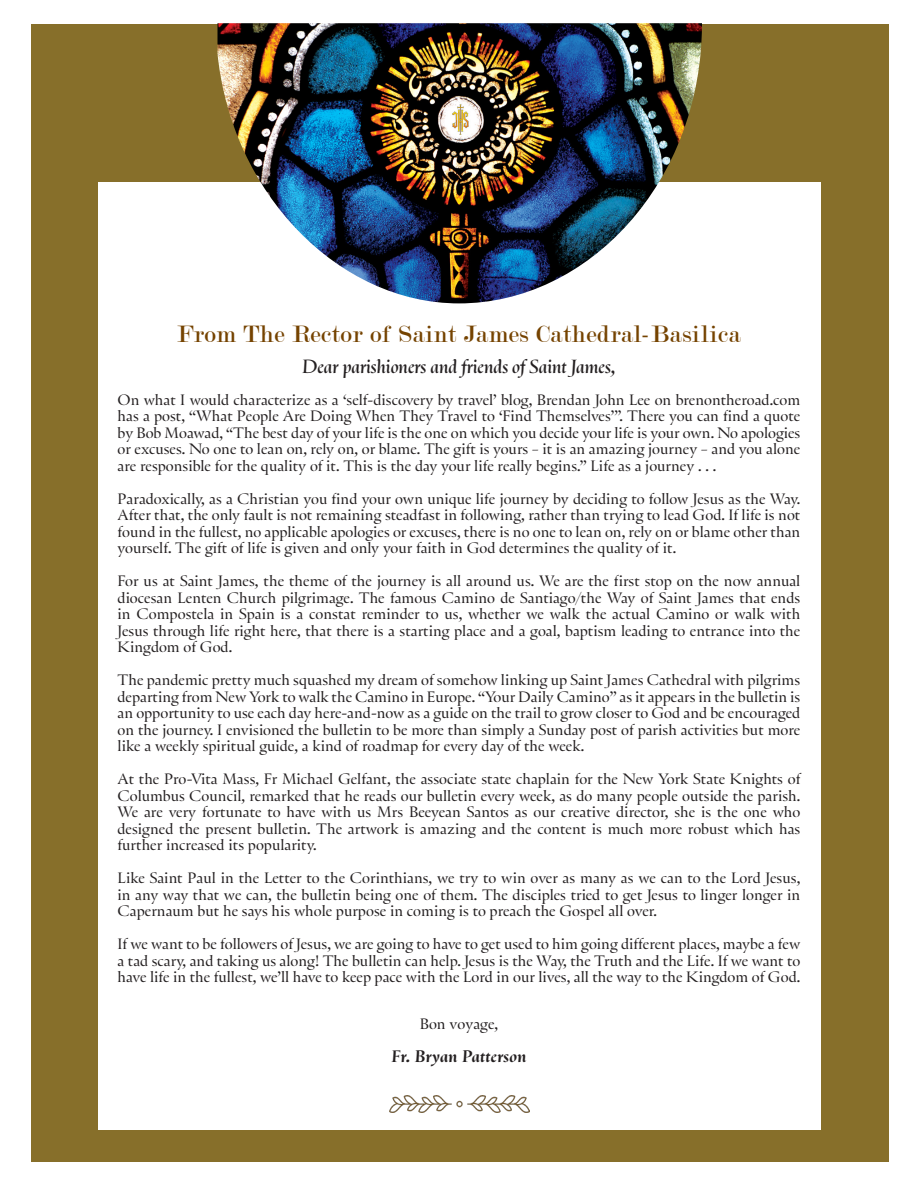
<style>
.page{position:relative;width:918px;height:1188px;background:#fff}
.page>*{position:absolute;margin:0;border:0;box-sizing:border-box;transform-origin:0 0}
.t1{font:25.5px "Modern";letter-spacing:.025em;color:#754300}
.t2{font:italic 500 18.9px "Oculi Display";color:#231f20;scale:.95 1}
.t3{font:italic 700 16.5px "Oculi Display";letter-spacing:.025em;color:#231f20}
.t4{font:15px/16.5px "Oculi Display";color:#231f20;text-align:justify}
</style>
<div class="page">
<div style="left:31px;top:24px;width:857px;height:1138px;background:#876f2a"></div>
<div style="left:98px;top:183px;width:722px;height:947px;background:#fff"></div>
<img style="left:218px;top:23px;width:484px;height:280px">
<img style="left:390px;top:1095px;width:140px;height:18px">
<p class="t1" style="left:177px;top:322px;width:565px">From The Rector of Saint James Cathedral-Basilica</p>
<p class="t2" style="left:302px;top:353px;width:332px">Dear parishioners and friends of Saint James,</p>
<p class="t4" style="left:118px;top:390px;width:684px">On what I would characterize as a ‘self-discovery by travel’ blog, Brendan John Lee on brenontheroad.com has a post, “What People Are Doing When They Travel to ‘Find Themselves’”. There you can find a quote by Bob Moawad, “The best day of your life is the one on which you decide your life is your own. No apologies or excuses. No one to lean on, rely on, or blame. The gift is yours – it is an amazing journey – and you alone are responsible for the quality of it. This is the day your life really begins.” Life as a journey . . .</p>
<p class="t4" style="left:118px;top:489px;width:684px">Paradoxically, as a Christian you find your own unique life journey by deciding to follow Jesus as the Way.<br>After that, the only fault is not remaining steadfast in following, rather than trying to lead God. If life is not found in the fullest, no applicable apologies or excuses, there is no one to lean on, rely on or blame other than yourself. The gift of life is given and only your faith in God determines the quality of it.</p>
<p class="t4" style="left:118px;top:572px;width:684px">For us at Saint James, the theme of the journey is all around us. We are the first stop on the now annual diocesan Lenten Church pilgrimage. The famous Camino de Santiago/the Way of Saint James that ends in Compostela in Spain is a constat reminder to us, whether we walk the actual Camino or walk with Jesus through life right here, that there is a starting place and a goal, baptism leading to entrance into the Kingdom of God.</p>
<p class="t4" style="left:118px;top:671px;width:684px">The pandemic pretty much squashed my dream of somehow linking up Saint James Cathedral with pilgrims departing from New York to walk the Camino in Europe. “Your Daily Camino” as it appears in the bulletin is an opportunity to use each day here-and-now as a guide on the trail to grow closer to God and be encouraged on the journey. I envisioned the bulletin to be more than simply a Sunday post of parish activities but more like a weekly spiritual guide, a kind of roadmap for every day of the week.</p>
<p class="t4" style="left:118px;top:770px;width:684px">At the Pro-Vita Mass, Fr Michael Gelfant, the associate state chaplain for the New York State Knights of Columbus Council, remarked that he reads our bulletin every week, as do many people outside the parish.<br>We are very fortunate to have with us Mrs Beeyean Santos as our creative director, she is the one who designed the present bulletin. The artwork is amazing and the content is much more robust which has further increased its popularity.</p>
<p class="t4" style="left:118px;top:869px;width:684px">Like Saint Paul in the Letter to the Corinthians, we try to win over as many as we can to the Lord Jesus, in any way that we can, the bulletin being one of them. The disciples tried to get Jesus to linger longer in Capernaum but he says his whole purpose in coming is to preach the Gospel all over.</p>
<p class="t4" style="left:118px;top:935px;width:684px">If we want to be followers of Jesus, we are going to have to get used to him going different places, maybe a few a tad scary, and taking us along! The bulletin can help. Jesus is the Way, the Truth and the Life. If we want to have life in the fullest, we’ll have to keep pace with the Lord in our lives, all the way to the Kingdom of God.</p>
<p class="t4" style="left:420px;top:1014px;width:80px">Bon voyage,</p>
<p class="t3" style="left:392px;top:1043px;width:136px">Fr. Bryan Patterson</p>
</div>
